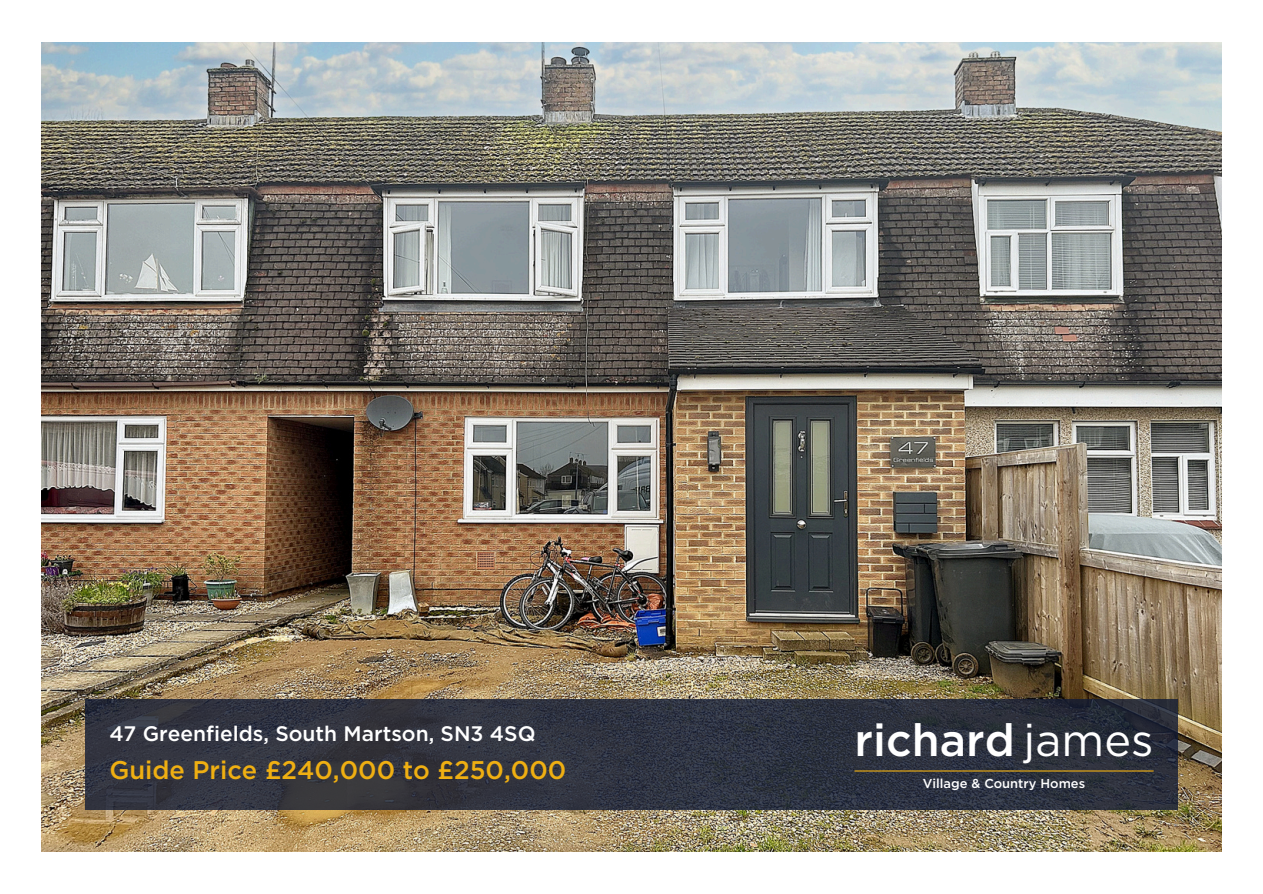
<style>
.page{position:relative;width:1263px;height:894px;background:#fff}
.page>*{position:absolute;margin:0;border:0;box-sizing:border-box;transform-origin:0 0}
.t1{font:500 45px "Gotham";color:#fff}
.t2{font:500 25.5px "Gotham";color:#efaf12}
.t3{font:500 21px "Gotham";color:#fff}
.t4{font:500 12.9px "Gotham";color:#fff}
.s1{font-weight:400}
</style>
<div class="page">
<img style="left:42px;top:42px;width:1179px;height:809px">
<svg style="left:85px;top:699px;width:1093px;height:110px;background:#2f333e"></svg>
<hr style="left:854px;top:770px;width:299px;height:1px;background:#efaf12">
<p class="t3" style="left:109px;top:719px;width:428px">47 Greenfields, South Martson, SN3 4SQ</p>
<p class="t2" style="left:109px;top:753px;width:458px">Guide Price £240,000 to £250,000</p>
<h1 class="t1" style="left:854px;top:710px;width:300px">richard <span class="s1">james</span></h1>
<p class="t4" style="left:923px;top:775px;width:164px">Village &amp; Country Homes</p>
</div>
